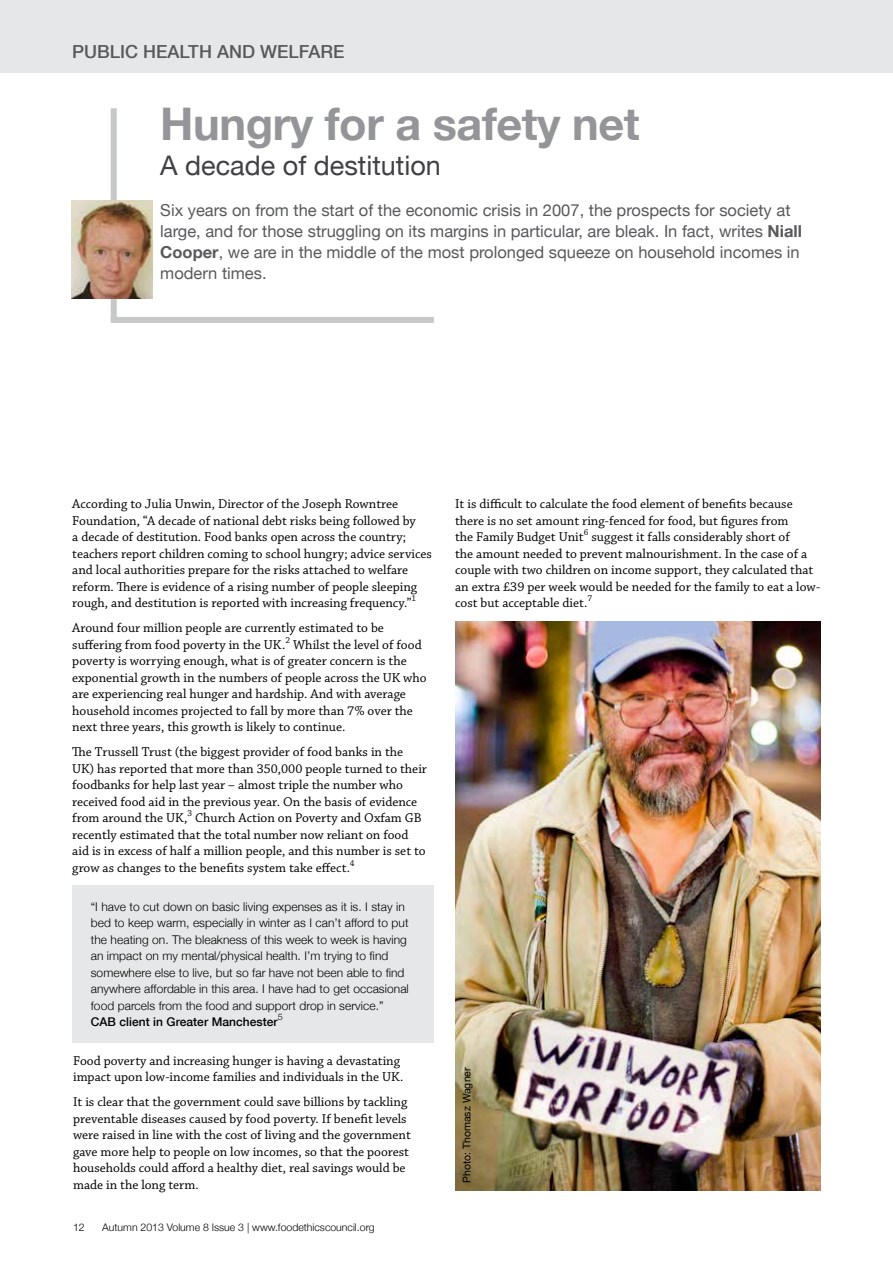
<style>
.page{position:relative;width:893px;height:1263px;background:#fff}
.page>*{position:absolute;margin:0;border:0;box-sizing:border-box;transform-origin:0 0}
.t1{font:700 45px "Helvetica Neue";letter-spacing:-.01em;color:#939598}
.t2{font:27px "Helvetica Neue";color:#414042}
.t3{font:500 18px "Helvetica Neue";color:#58595b}
.t4{font:16.5px/21px "Helvetica Neue";color:#58595b}
.t5{font:13.5px/16.5px "Chaparral Pro";color:#000}
.t6{font:300 12px/16.5px "Helvetica Neue";letter-spacing:.005em;color:#000}
.t7{font:500 12px "Helvetica Neue";letter-spacing:.005em;color:#000}
.t8{font:300 10.5px "Helvetica Neue";color:#000}
.t9{font:10.5px "Helvetica Neue";color:#000}
.t10{font:300 9px "Helvetica Neue";color:#000}
.s1{font-weight:700}
</style>
<div class="page">
<div style="left:0;top:0;width:893px;height:72px;background:#e6e7e8"></div>
<div style="left:72px;top:885px;width:362px;height:157px;background:#e6e7e8"></div>
<div style="left:111px;top:317px;width:323px;height:6px;background:#c7c8ca"></div>
<div style="left:111px;top:108px;width:6px;height:213px;background:#c7c8ca"></div>
<img style="left:72px;top:200px;width:81px;height:98px">
<img style="left:455px;top:622px;width:366px;height:569px">
<h3 class="t3" style="left:72px;top:38px;width:274px">PUBLIC HEALTH AND WELFARE</h3>
<h1 class="t1" style="left:160px;top:89px;width:481px">Hungry for a safety net</h1>
<h2 class="t2" style="left:160px;top:146px;width:282px">A decade of destitution</h2>
<p class="t4" style="left:160px;top:201px;width:643px">Six years on from the start of the economic crisis in 2007, the prospects for society at large, and for those struggling on its margins in particular, are bleak. In fact, writes <span class="s1">Niall Cooper</span>, we are in the middle of the most prolonged squeeze on household incomes in modern times.</p>
<p class="t5" style="left:72px;top:496px;width:361px">According to Julia Unwin, Director of the Joseph Rowntree Foundation, “A decade of national debt risks being followed by<br>a decade of destitution. Food banks open across the country; teachers report children coming to school hungry; advice services and local authorities prepare for the risks attached to welfare reform. There is evidence of a rising number of people sleeping rough, and destitution is reported with increasing frequency.”<sup>1</sup></p>
<p class="t5" style="left:72px;top:620px;width:356px">Around four million people are currently estimated to be suffering from food poverty in the UK.<sup>2</sup> Whilst the level of food poverty is worrying enough, what is of greater concern is the exponential growth in the numbers of people across the UK who are experiencing real hunger and hardship. And with average household incomes projected to fall by more than 7% over the next three years, this growth is likely to continue.</p>
<p class="t5" style="left:72px;top:744px;width:356px">The Trussell Trust (the biggest provider of food banks in the UK) has reported that more than 350,000 people turned to their foodbanks for help last year – almost triple the number who received food aid in the previous year. On the basis of evidence from around the UK,<sup>3</sup> Church Action on Poverty and Oxfam GB recently estimated that the total number now reliant on food aid is in excess of half a million people, and this number is set to grow as changes to the benefits system take effect.<sup>4</sup></p>
<p class="t6" style="left:91px;top:897px;width:320px">“I have to cut down on basic living expenses as it is. I stay in bed to keep warm, especially in winter as I can’t afford to put the heating on. The bleakness of this week to week is having an impact on my mental/physical health. I’m trying to find somewhere else to live, but so far have not been able to find anywhere affordable in this area. I have had to get occasional food parcels from the food and support drop in service.”</p>
<p class="t7" style="left:91px;top:1012px;width:189px">CAB client in Greater Manchester</p>
<p class="t10" style="left:278px;top:1009px;width:7px">5</p>
<p class="t5" style="left:73px;top:1052px;width:332px">Food poverty and increasing hunger is having a devastating impact upon low-income families and individuals in the UK.</p>
<p class="t5" style="left:73px;top:1094px;width:339px">It is clear that the government could save billions by tackling preventable diseases caused by food poverty. If benefit levels were raised in line with the cost of living and the government gave more help to people on low incomes, so that the poorest households could afford a healthy diet, real savings would be made in the long term.</p>
<p class="t8" style="left:73px;top:1219px;width:13px">12</p>
<p class="t8" style="left:102px;top:1219px;width:274px">Autumn 2013 Volume 8 Issue 3 | www.foodethicscouncil.org</p>
<p class="t5" style="left:455px;top:496px;width:367px">It is difficult to calculate the food element of benefits because there is no set amount ring-fenced for food, but figures from<br>the Family Budget Unit<sup>6</sup> suggest it falls considerably short of<br>the amount needed to prevent malnourishment. In the case of a couple with two children on income support, they calculated that an extra £39 per week would be needed for the family to eat a low&shy;cost but acceptable diet.<sup>7</sup></p>
<p class="t9" style="left:459px;top:1183px;width:117px;rotate:-90deg">Photo: Thomasz Wagner</p>
</div>
